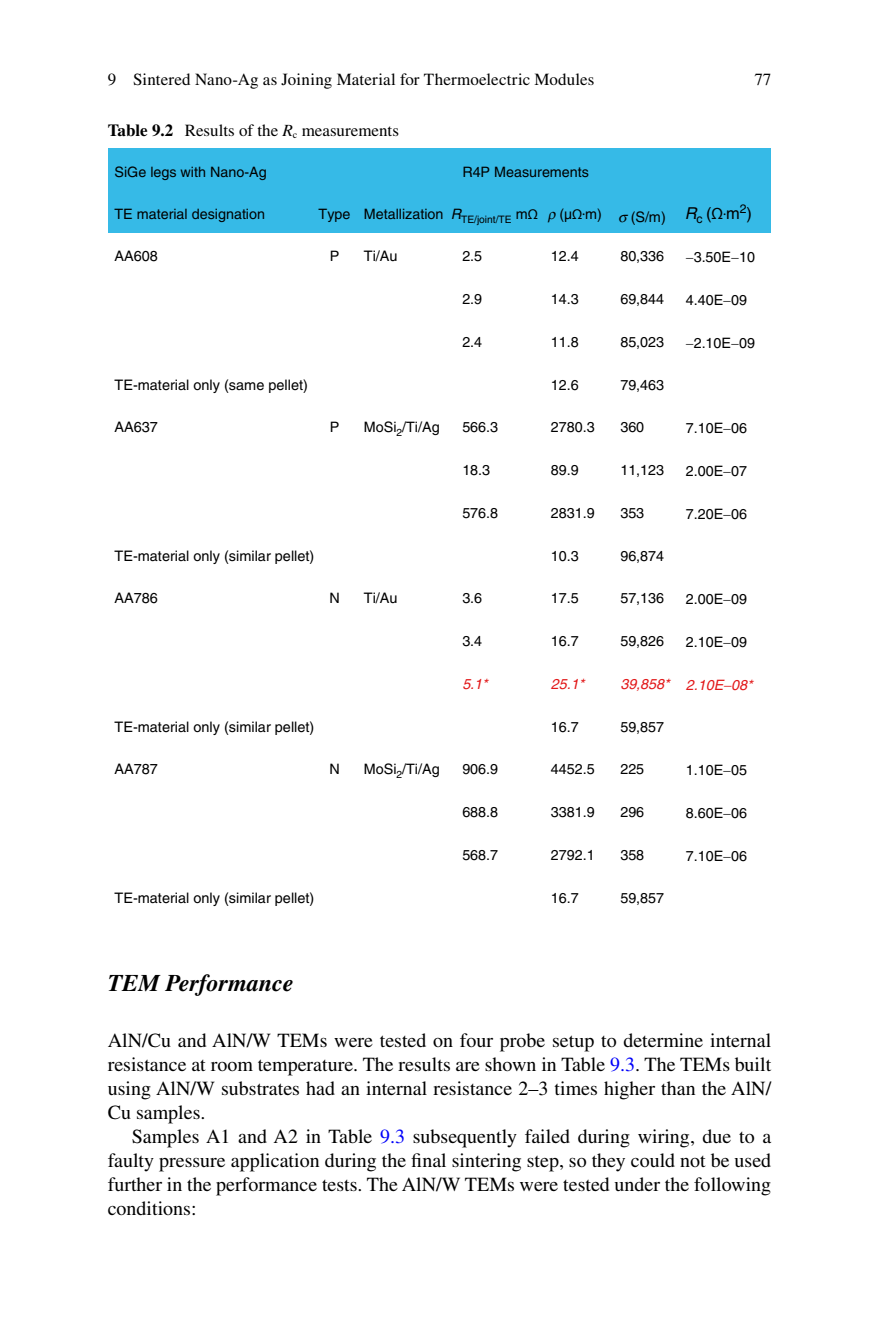
<style>
.page{position:relative;width:879px;height:1333px;background:#fff}
.page>*{position:absolute;margin:0;border:0;box-sizing:border-box;transform-origin:0 0}
.t1{font:italic 700 24px "Times";color:#000}
.t2{font:20px/24px "Times";color:#000;text-align:justify}
.t3{font:17px "Times";color:#000}
.t4{font:14.4px "Helvetica";color:#000}
.t5{font:italic 14.4px "Helvetica";color:#e2191a}
.s1{font-weight:700}
.s2{font-style:italic}
.s3{font-family:"Myriad Pro"}
.s4{color:#0000fa}
</style>
<div class="page">
<div style="left:108px;top:148px;width:662px;height:84px;background:#36bae7"></div>
<p class="t3" style="left:108px;top:70px;width:488px">9 Sintered Nano-Ag as Joining Material for Thermoelectric Modules</p>
<p class="t3" style="left:108px;top:120px;width:293px"><span class="s1">Table 9.2</span> Results of the <span class="s2">R</span><sub>c</sub> measurements</p>
<p class="t3" style="left:754px;top:70px;width:18px">77</p>
<p class="t4" style="left:114px;top:164px;width:154px">SiGe legs with Nano-Ag</p>
<p class="t4" style="left:462px;top:164px;width:128px">R4P Measurements</p>
<p class="t4" style="left:114px;top:206px;width:152px">TE material designation</p>
<p class="t4" style="left:319px;top:206px;width:221px">Type Metallization <span class="s2">R</span><sub>TE/joint/TE</sub> m<span class="s3">Ω</span></p>
<p class="t4" style="left:559px;top:208px;width:194px">(µ<sup>Ω.</sup>m) ▲ (S/m) <sup>R</sup><sub>c</sub> <sup>(</sup><sup>Ω</sup><sup>.</sup><sup>m</sup><sup>2</sup><sup>)</sup></p>
<p class="t4" style="left:114px;top:248px;width:45px">AA608</p>
<p class="t4" style="left:330px;top:248px;width:11px">P</p>
<p class="t4" style="left:364px;top:248px;width:35px">Ti/Au</p>
<p class="t4" style="left:462px;top:248px;width:21px">2.5</p>
<p class="t4" style="left:551px;top:248px;width:29px">12.4</p>
<p class="t4" style="left:620px;top:248px;width:45px">80,336</p>
<p class="t4" style="left:686px;top:248px;width:71px">−3.50E−10</p>
<p class="t4" style="left:462px;top:291px;width:21px">2.9</p>
<p class="t4" style="left:551px;top:291px;width:29px">14.3</p>
<p class="t4" style="left:620px;top:291px;width:45px">69,844</p>
<p class="t4" style="left:686px;top:291px;width:63px">4.40E−09</p>
<p class="t4" style="left:462px;top:334px;width:21px">2.4</p>
<p class="t4" style="left:551px;top:334px;width:29px">11.8</p>
<p class="t4" style="left:620px;top:334px;width:45px">85,023</p>
<p class="t4" style="left:686px;top:334px;width:71px">−2.10E−09</p>
<p class="t4" style="left:114px;top:377px;width:195px">TE-material only (same pellet)</p>
<p class="t4" style="left:551px;top:377px;width:29px">12.6</p>
<p class="t4" style="left:620px;top:377px;width:45px">79,463</p>
<p class="t4" style="left:114px;top:419px;width:45px">AA637</p>
<p class="t4" style="left:330px;top:419px;width:11px">P</p>
<p class="t4" style="left:364px;top:419px;width:77px">MoSi<sub>2</sub>/Ti/Ag</p>
<p class="t4" style="left:462px;top:419px;width:37px">566.3</p>
<p class="t4" style="left:551px;top:419px;width:45px">2780.3</p>
<p class="t4" style="left:620px;top:419px;width:25px">360</p>
<p class="t4" style="left:686px;top:420px;width:63px">7.10E−06</p>
<p class="t4" style="left:462px;top:462px;width:29px">18.3</p>
<p class="t4" style="left:551px;top:462px;width:29px">89.9</p>
<p class="t4" style="left:620px;top:462px;width:45px">11,123</p>
<p class="t4" style="left:686px;top:462px;width:63px">2.00E−07</p>
<p class="t4" style="left:462px;top:505px;width:37px">576.8</p>
<p class="t4" style="left:551px;top:505px;width:45px">2831.9</p>
<p class="t4" style="left:620px;top:505px;width:25px">353</p>
<p class="t4" style="left:686px;top:505px;width:63px">7.20E−06</p>
<p class="t4" style="left:114px;top:548px;width:201px">TE-material only (similar pellet)</p>
<p class="t4" style="left:551px;top:548px;width:29px">10.3</p>
<p class="t4" style="left:620px;top:548px;width:45px">96,874</p>
<p class="t4" style="left:114px;top:590px;width:45px">AA786</p>
<p class="t4" style="left:329px;top:590px;width:12px">N</p>
<p class="t4" style="left:364px;top:590px;width:35px">Ti/Au</p>
<p class="t4" style="left:462px;top:590px;width:21px">3.6</p>
<p class="t4" style="left:551px;top:590px;width:29px">17.5</p>
<p class="t4" style="left:620px;top:590px;width:45px">57,136</p>
<p class="t4" style="left:686px;top:591px;width:63px">2.00E−09</p>
<p class="t4" style="left:462px;top:633px;width:21px">3.4</p>
<p class="t4" style="left:551px;top:633px;width:29px">16.7</p>
<p class="t4" style="left:620px;top:633px;width:45px">59,826</p>
<p class="t4" style="left:686px;top:634px;width:63px">2.10E−09</p>
<p class="t5" style="left:462px;top:676px;width:27px">5.1*</p>
<p class="t5" style="left:551px;top:676px;width:35px">25.1*</p>
<p class="t5" style="left:620px;top:676px;width:134px">39,858* 2.10E 08*</p>
<p class="t4" style="left:114px;top:719px;width:201px">TE-material only (similar pellet)</p>
<p class="t4" style="left:551px;top:719px;width:29px">16.7</p>
<p class="t4" style="left:620px;top:719px;width:45px">59,857</p>
<p class="t4" style="left:114px;top:761px;width:45px">AA787</p>
<p class="t4" style="left:329px;top:761px;width:12px">N</p>
<p class="t4" style="left:462px;top:761px;width:37px">906.9</p>
<p class="t4" style="left:551px;top:761px;width:45px">4452.5</p>
<p class="t4" style="left:620px;top:761px;width:25px">225</p>
<p class="t4" style="left:686px;top:761px;width:63px">1.10E−05</p>
<p class="t4" style="left:462px;top:804px;width:37px">688.8</p>
<p class="t4" style="left:551px;top:804px;width:45px">3381.9</p>
<p class="t4" style="left:620px;top:804px;width:25px">296</p>
<p class="t4" style="left:686px;top:804px;width:63px">8.60E−06</p>
<p class="t4" style="left:462px;top:847px;width:37px">568.7</p>
<p class="t4" style="left:551px;top:847px;width:45px">2792.1</p>
<p class="t4" style="left:620px;top:847px;width:25px">358</p>
<p class="t4" style="left:686px;top:847px;width:63px">7.10E−06</p>
<p class="t4" style="left:114px;top:889px;width:201px">TE-material only (similar pellet)</p>
<p class="t4" style="left:551px;top:889px;width:29px">16.7</p>
<p class="t4" style="left:620px;top:889px;width:45px">59,857</p>
<p class="t4" style="left:364px;top:760px;width:77px">MoSi<sub>2</sub>/Ti/Ag</p>
<h1 class="t1" style="left:108px;top:969px;width:187px">TEM Performance</h1>
<p class="t2" style="left:108px;top:1028px;width:665px">AlN/Cu and AlN/W TEMs were tested on four probe setup to determine internal resistance at room temperature. The results are shown in Table <span class="s4">9.3</span>. The TEMs built using AlN/W substrates had an internal resistance 2–3 times higher than the AlN/ Cu samples.</p>
<p class="t2" style="left:108px;top:1124px;width:665px;text-indent:24px">Samples A1 and A2 in Table <span class="s4">9.3</span> subsequently failed during wiring, due to a faulty pressure application during the final sintering step, so they could not be used further in the performance tests. The AlN/W TEMs were tested under the following conditions:</p>
</div>
